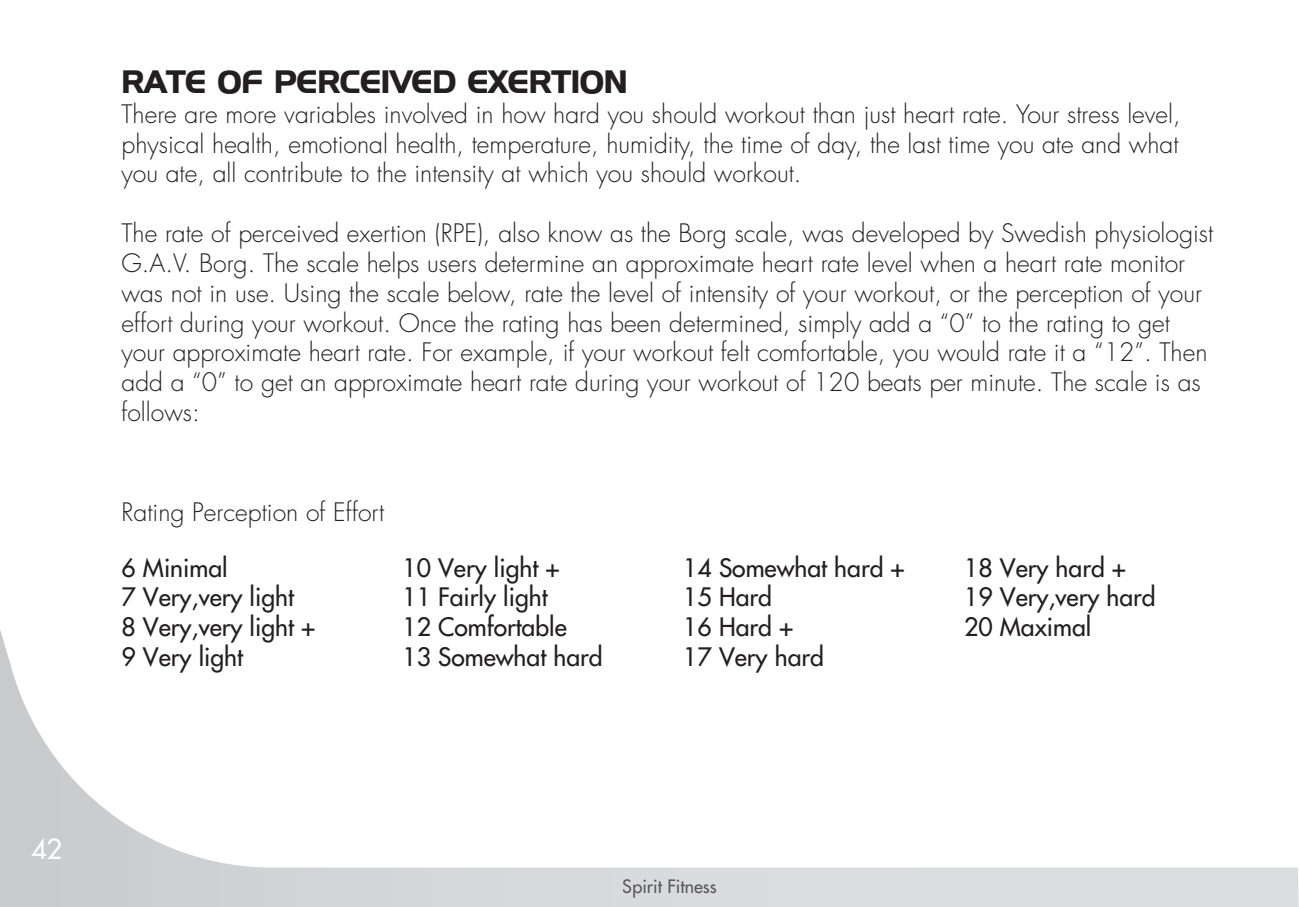
<style>
.page{position:relative;width:1299px;height:907px;background:#fff}
.page>*{position:absolute;margin:0;border:0;box-sizing:border-box;transform-origin:0 0}
.Body_Heading{font:700 31.5px "Hanzel";color:#231f20}
.t1{font:500 27px "Futura Std";color:#fff}
.Body_Heading-2{font:300 24.75px/29.7px "Futura Std";color:#231f20;text-align:justify}
.t2{font:500 24.75px/29.7px "Futura Std";color:#231f20}
.Body{font:300 24.75px "Futura Std";color:#231f20}
.t3{font:500 18px "Futura Std";color:#231f20}
</style>
<div class="page">
<svg style="left:0;top:629px;width:1299px;height:277px"></svg>
<p class="Body_Heading" style="left:122px;top:63px;width:507px">RATE OF PERCEIVED EXERTION</p>
<p class="Body_Heading-2" style="left:122px;top:100px;width:1061px">There are more variables involved in how hard you should workout than just heart rate. Your stress level, physical health, emotional health, temperature, humidity, the time of day, the last time you ate and what you ate, all contribute to the intensity at which you should workout.</p>
<p class="Body_Heading-2" style="left:122px;top:219px;width:1093px;text-align:left">The rate of perceived exertion (RPE), also know as the Borg scale, was developed by Swedish physiologist G.A.V. Borg. The scale helps users determine an approximate heart rate level when a heart rate monitor was not in use. Using the scale below, rate the level of intensity of your workout, or the perception of your effort during your workout. Once the rating has been determined, simply add a “0” to the rating to get your approximate heart rate. For example, if your workout felt comfortable, you would rate it a “12”. Then add a “0” to get an approximate heart rate during your workout of 120 beats per minute. The scale is as follows:</p>
<p class="Body" style="left:122px;top:496px;width:264px">Rating Perception of Effort</p>
<p class="t2" style="left:122px;top:552px;width:108px">6 Minimal</p>
<p class="t2" style="left:122px;top:582px;width:174px">7 Very,very light</p>
<p class="t2" style="left:122px;top:612px;width:195px">8 Very,very light +</p>
<p class="t2" style="left:122px;top:642px;width:123px">9 Very light</p>
<p class="t2" style="left:402px;top:552px;width:202px">10 Very light +<br>11 Fairly light<br>12 Comfortable<br>13 Somewhat hard</p>
<p class="t2" style="left:683px;top:552px;width:223px">14 Somewhat hard +<br>15 Hard<br>16 Hard +<br>17 Very hard</p>
<p class="t2" style="left:964px;top:552px;width:193px">18 Very hard +<br>19 Very,very hard<br>20 Maximal</p>
<p class="t1" style="left:31px;top:832px;width:33px">42</p>
<p class="t3" style="left:623px;top:875px;width:96px">Spirit Fitness</p>
</div>
